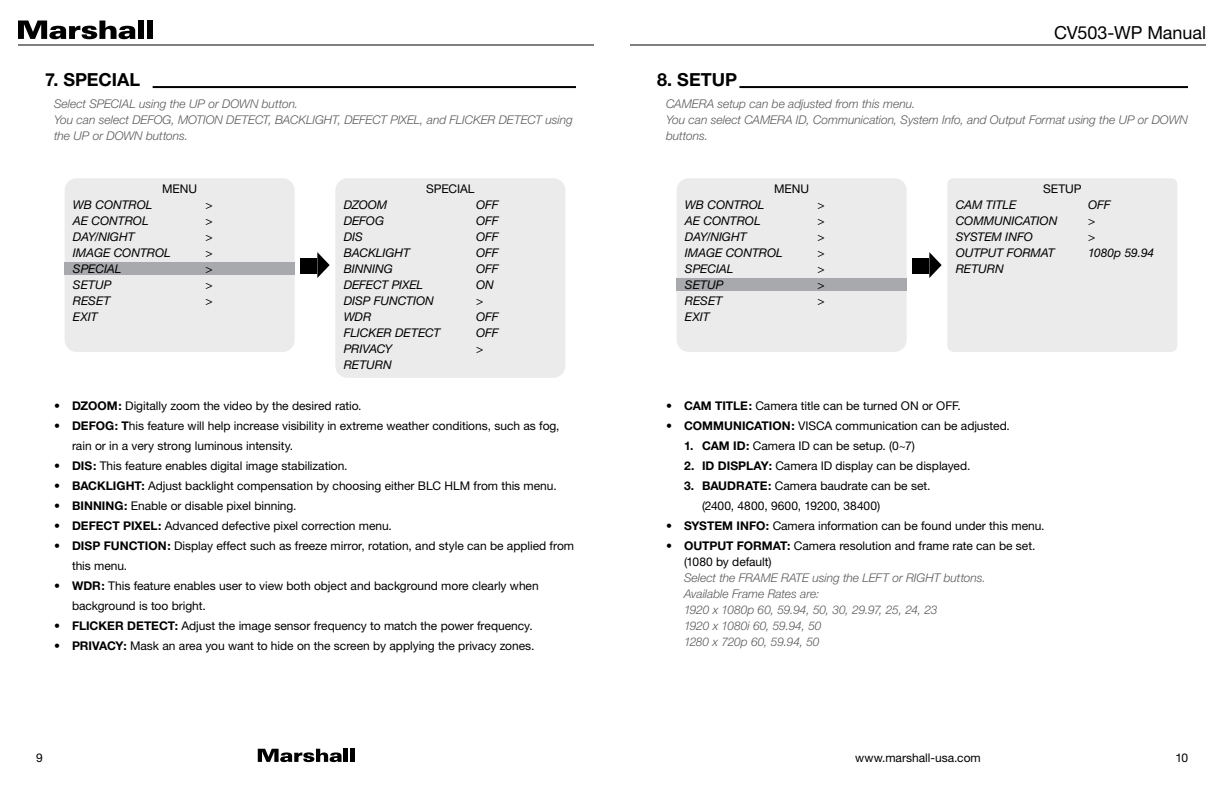
<style>
.page{position:relative;width:1224px;height:792px;background:#fff}
.page>*{position:absolute;margin:0;border:0;box-sizing:border-box;transform-origin:0 0}
.t1{font:700 18px "Helvetica Neue";letter-spacing:.005em;color:#000}
.t2{font:18px "Helvetica Neue";letter-spacing:-.005em;color:#000}
.t3{font:12px/20px "Helvetica Neue";letter-spacing:-.005em;color:#000}
.t4{font:italic 300 12px/16px "Helvetica Neue";letter-spacing:-.005em;color:#58595b}
.t5{font:italic 12px/16px "Helvetica Neue";letter-spacing:-.005em;color:#000}
.s1{font-weight:700}
</style>
<div class="page">
<svg style="left:18px;top:21px;width:117px;height:18px"></svg>
<div style="left:138px;top:21px;width:6px;height:18px;background:#000"></div>
<div style="left:147px;top:21px;width:6px;height:18px;background:#000"></div>
<svg style="left:258px;top:749px;width:84px;height:13px"></svg>
<hr style="left:344px;top:749px;width:4px;height:13px;background:#000">
<hr style="left:350px;top:749px;width:4px;height:13px;background:#000">
<hr style="left:18px;top:44px;width:576px;height:2px;background:#000">
<hr style="left:630px;top:44px;width:576px;height:2px;background:#000">
<div style="left:65px;top:178px;width:230px;height:174px;background:#ebebeb;border-radius:12px"></div>
<div style="left:335px;top:178px;width:230px;height:200px;background:#ebebeb;border-radius:12px"></div>
<div style="left:65px;top:262px;width:230px;height:13px;background:#a7a9ac"></div>
<div style="left:300px;top:258px;width:17px;height:15px;background:#000"></div>
<svg style="left:317px;top:252px;width:13px;height:26px"></svg>
<hr style="left:153px;top:86px;width:423px;height:2px;background:#000">
<div style="left:677px;top:178px;width:230px;height:174px;background:#ebebeb;border-radius:12px"></div>
<div style="left:947px;top:178px;width:230px;height:174px;background:#ebebeb;border-radius:6px"></div>
<div style="left:677px;top:278px;width:230px;height:13px;background:#a7a9ac"></div>
<div style="left:912px;top:258px;width:17px;height:15px;background:#000"></div>
<svg style="left:929px;top:252px;width:13px;height:26px"></svg>
<hr style="left:739px;top:86px;width:449px;height:2px;background:#000">
<h1 class="t1" style="left:45px;top:69px;width:97px">7. SPECIAL</h1>
<p class="t4" style="left:54px;top:96px;width:520px">Select SPECIAL using the UP or DOWN button.<br>You can select DEFOG, MOTION DETECT, BACKLIGHT, DEFECT PIXEL, and FLICKER DETECT using the UP or DOWN buttons.</p>
<p class="t3" style="left:162px;top:179px;width:36px">MENU</p>
<p class="t3" style="left:426px;top:179px;width:50px">SPECIAL</p>
<p class="t5" style="left:205px;top:197px;width:9px;text-align:justify">&gt; &gt; &gt; &gt; &gt; &gt; &gt;</p>
<p class="t5" style="left:476px;top:197px;width:24px">OFF<br>OFF<br>OFF<br>OFF<br>OFF<br>ON &gt;<br>OFF<br>OFF &gt;</p>
<p class="t5" style="left:73px;top:197px;width:99px">WB CONTROL<br>AE CONTROL<br>DAY/NIGHT<br>IMAGE CONTROL<br>SPECIAL<br>SETUP<br>RESET<br>EXIT</p>
<p class="t5" style="left:344px;top:197px;width:98px">DZOOM<br>DEFOG<br>DIS<br>BACKLIGHT<br>BINNING<br>DEFECT PIXEL<br>DISP FUNCTION<br>WDR<br>FLICKER DETECT<br>PRIVACY<br>RETURN</p>
<p class="t3" style="left:54px;top:396px;width:309px"><span class="s1">• DZOOM:</span> Digitally zoom the video by the desired ratio.</p>
<p class="t3" style="left:72px;top:416px;width:489px;text-indent:-18px"><span class="s1">• DEFOG: T</span>his feature will help increase visibility in extreme weather conditions, such as fog, rain or in a very strong luminous intensity.</p>
<p class="t3" style="left:54px;top:456px;width:295px"><span class="s1">• DIS:</span> This feature enables digital image stabilization.</p>
<p class="t3" style="left:54px;top:476px;width:504px"><span class="s1">• BACKLIGHT:</span> Adjust backlight compensation by choosing either BLC HLM from this menu.</p>
<p class="t3" style="left:54px;top:496px;width:244px"><span class="s1">• BINNING:</span> Enable or disable pixel binning.</p>
<p class="t3" style="left:54px;top:516px;width:340px"><span class="s1">• DEFECT PIXEL:</span> Advanced defective pixel correction menu.</p>
<p class="t3" style="left:72px;top:536px;width:504px;text-indent:-18px"><span class="s1">• DISP FUNCTION:</span> Display effect such as freeze mirror, rotation, and style can be applied from this menu.</p>
<p class="t3" style="left:72px;top:576px;width:468px;text-indent:-18px"><span class="s1">• WDR:</span> This feature enables user to view both object and background more clearly when background is too bright.</p>
<p class="t3" style="left:54px;top:616px;width:480px"><span class="s1">• FLICKER DETECT:</span> Adjust the image sensor frequency to match the power frequency.</p>
<p class="t3" style="left:54px;top:636px;width:482px"><span class="s1">• PRIVACY:</span> Mask an area you want to hide on the screen by applying the privacy zones.</p>
<h1 class="t2" style="left:1054px;top:22px;width:153px">CV503-WP Manual</h1>
<h1 class="t1" style="left:657px;top:69px;width:82px">8. SETUP</h1>
<p class="t4" style="left:666px;top:96px;width:523px">CAMERA setup can be adjusted from this menu.<br>You can select CAMERA ID, Communication, System Info, and Output Format using the UP or DOWN buttons.</p>
<p class="t3" style="left:774px;top:179px;width:36px">MENU</p>
<p class="t3" style="left:1043px;top:179px;width:40px">SETUP</p>
<p class="t5" style="left:817px;top:197px;width:9px;text-align:justify">&gt; &gt; &gt; &gt; &gt; &gt; &gt;</p>
<p class="t5" style="left:1088px;top:197px;width:68px">OFF<br>&gt;<br>&gt;<br>1080p 59.94</p>
<p class="t5" style="left:685px;top:197px;width:99px">WB CONTROL<br>AE CONTROL<br>DAY/NIGHT<br>IMAGE CONTROL<br>SPECIAL<br>SETUP<br>RESET<br>EXIT</p>
<p class="t5" style="left:956px;top:197px;width:103px">CAM TITLE<br>COMMUNICATION<br>SYSTEM INFO<br>OUTPUT FORMAT<br>RETURN</p>
<p class="t3" style="left:666px;top:396px;width:296px"><span class="s1">• CAM TITLE:</span> Camera title can be turned ON or OFF.</p>
<p class="t3" style="left:666px;top:416px;width:345px"><span class="s1">• COMMUNICATION:</span> VISCA communication can be adjusted.</p>
<p class="t3" style="left:684px;top:436px;width:233px"><span class="s1">1. CAM ID:</span> Camera ID can be setup. (0~7)</p>
<p class="t3" style="left:684px;top:456px;width:288px"><span class="s1">2. ID DISPLAY:</span> Camera ID display can be displayed.</p>
<p class="t3" style="left:702px;top:476px;width:230px;text-indent:-18px"><span class="s1">3. BAUDRATE:</span> Camera baudrate can be set. (2400, 4800, 9600, 19200, 38400)</p>
<p class="t3" style="left:666px;top:516px;width:380px"><span class="s1">• SYSTEM INFO:</span> Camera information can be found under this menu.</p>
<p class="t3" style="left:684px;top:538px;width:353px;line-height:16px;text-indent:-18px"><span class="s1">• OUTPUT FORMAT:</span> Camera resolution and frame rate can be set. (1080 by default)</p>
<p class="t4" style="left:684px;top:570px;width:303px">Select the FRAME RATE using the LEFT or RIGHT buttons.<br>Available Frame Rates are:<br>1920 x 1080p 60, 59.94, 50, 30, 29.97, 25, 24, 23<br>1920 x 1080i 60, 59.94, 50<br>1280 x 720p 60, 59.94, 50</p>
<p class="t3" style="left:36px;top:748px;width:8px">9</p>
<p class="t3" style="left:855px;top:748px;width:127px">www.marshall-usa.com</p>
<p class="t3" style="left:1175px;top:748px;width:14px">10</p>
</div>
